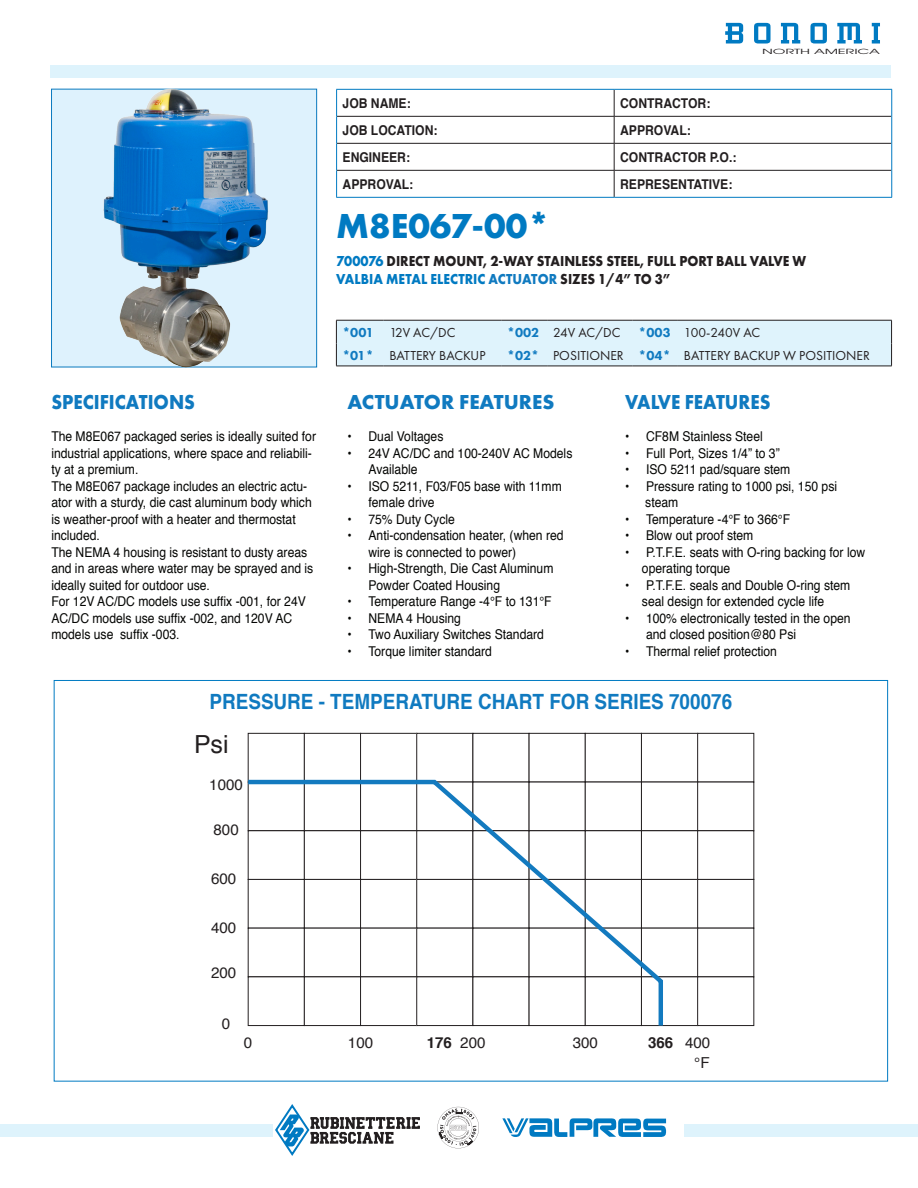
<style>
.page{position:relative;width:918px;height:1188px;background:#fff}
.page>*{position:absolute;margin:0;border:0;box-sizing:border-box;transform-origin:0 0}
.t1{font:700 36px "Futura PT";color:#007ac2}
.t2{font:24.9px "Helvetica";color:#231f20}
.t3{font:700 21px "Helvetica";color:#107ac0;scale:.9 1}
.t4{font:700 21px "Futura PT";color:#107ac0;scale:.9 1}
.t5{font:700 21px "Futura PT";color:#107ac0}
.t6{font:15.15px "Helvetica";color:#231f20}
.t7{font:700 15.15px "Helvetica";color:#231f20}
.t8{font:700 15px "Futura PT";color:#231f20;scale:.9 1}
.t9{font:700 15px "Futura PT";color:#007ac2;scale:.9 1}
.t10{font:13.5px/16.5px "Helvetica";color:#040503;scale:.9 1}
.t11{font:700 13.5px "Helvetica";color:#231f20;scale:.9 1}
.t12{font:13.5px "Futura PT";color:#231f20}
.t13{font:800 13.5px "Futura PT";color:#107ac0}
.t14{font:7.05px "Avant Garde";letter-spacing:-.01em;color:#231f20;scale:2.07 1}
.s1{color:#007ac2}
.s2{color:#107ac0}
.s3{color:#231f20}
</style>
<div class="page">
<div style="left:0;top:1124px;width:353px;height:13px;background:#def3fc"></div>
<div style="left:584px;top:1124px;width:334px;height:13px;background:#def3fc"></div>
<svg style="left:437px;top:1107px;width:42px;height:41px"></svg>
<svg style="left:725px;top:23px;width:18px;height:21px"></svg>
<svg style="left:754px;top:23px;width:17px;height:21px"></svg>
<svg style="left:781px;top:23px;width:19px;height:21px"></svg>
<svg style="left:810px;top:23px;width:17px;height:21px"></svg>
<svg style="left:837px;top:23px;width:25px;height:21px"></svg>
<svg style="left:872px;top:23px;width:8px;height:21px"></svg>
<div style="left:50px;top:65px;width:841px;height:13px;background:#def3fc"></div>
<div style="left:51px;top:89px;width:266px;height:278px;background:#def2fd;border:1px solid #0a7abf"></div>
<svg style="left:614px;top:90px;width:1px;height:107px"></svg>
<hr style="left:337px;top:116px;width:277px;height:1px;background:#231f20">
<hr style="left:614px;top:116px;width:277px;height:1px;background:#231f20">
<hr style="left:337px;top:143px;width:277px;height:1px;background:#231f20">
<hr style="left:614px;top:143px;width:277px;height:1px;background:#231f20">
<hr style="left:337px;top:170px;width:277px;height:1px;background:#231f20">
<hr style="left:614px;top:170px;width:277px;height:1px;background:#231f20">
<hr style="left:336px;top:89px;width:278px;height:1px;background:#007ac2">
<hr style="left:614px;top:89px;width:278px;height:1px;background:#007ac2">
<svg style="left:336px;top:90px;width:1px;height:107px"></svg>
<svg style="left:891px;top:90px;width:1px;height:107px"></svg>
<hr style="left:336px;top:197px;width:278px;height:1px;background:#007ac2">
<hr style="left:614px;top:197px;width:278px;height:1px;background:#007ac2">
<svg style="left:275px;top:1104px;width:145px;height:52px"></svg>
<div style="left:485px;top:1114px;width:198px;height:27px;background:#fff"></div>
<svg style="left:502px;top:1118px;width:164px;height:19px"></svg>
<div style="left:336px;top:320px;width:556px;height:46px;background:#dff3fc"></div>
<hr style="left:336px;top:366px;width:47px;height:1px;background:#231f20">
<hr style="left:383px;top:366px;width:118px;height:1px;background:#231f20">
<hr style="left:501px;top:366px;width:46px;height:1px;background:#231f20">
<hr style="left:547px;top:366px;width:86px;height:1px;background:#231f20">
<hr style="left:633px;top:366px;width:45px;height:1px;background:#231f20">
<hr style="left:678px;top:366px;width:214px;height:1px;background:#231f20">
<img style="left:95px;top:88px;width:178px;height:280px">
<div style="left:248px;top:733px;width:57px;height:49px;border:1px solid #231f20"></div>
<div style="left:304px;top:733px;width:57px;height:49px;border:1px solid #231f20"></div>
<div style="left:360px;top:733px;width:57px;height:49px;border:1px solid #231f20"></div>
<div style="left:417px;top:733px;width:56px;height:49px;border:1px solid #231f20"></div>
<div style="left:473px;top:733px;width:56px;height:49px;border:1px solid #231f20"></div>
<div style="left:529px;top:733px;width:57px;height:49px;border:1px solid #231f20"></div>
<div style="left:585px;top:733px;width:57px;height:49px;border:1px solid #231f20"></div>
<div style="left:641px;top:733px;width:57px;height:49px;border:1px solid #231f20"></div>
<div style="left:697px;top:733px;width:57px;height:49px;border:1px solid #231f20"></div>
<div style="left:641px;top:782px;width:57px;height:49px;border:1px solid #231f20"></div>
<div style="left:697px;top:782px;width:57px;height:49px;border:1px solid #231f20"></div>
<div style="left:641px;top:879px;width:57px;height:49px;border:1px solid #231f20"></div>
<div style="left:697px;top:879px;width:57px;height:49px;border:1px solid #231f20"></div>
<div style="left:641px;top:928px;width:57px;height:49px;border:1px solid #231f20"></div>
<div style="left:697px;top:928px;width:57px;height:49px;border:1px solid #231f20"></div>
<div style="left:641px;top:977px;width:57px;height:49px;border:1px solid #231f20"></div>
<div style="left:697px;top:977px;width:57px;height:49px;border:1px solid #231f20"></div>
<svg style="left:247px;top:778px;width:418px;height:249px"></svg>
<p class="t14" style="left:762px;top:47px;width:58px">NORTH AMERICA</p>
<p class="t4" style="left:51px;top:388px;width:161px">SPECIFICATIONS</p>
<p class="t10" style="left:51px;top:429px;width:296px">The M8E067 packaged series is ideally suited for industrial applications, where space and reliabili&shy;ty at a premium.</p>
<p class="t10" style="left:51px;top:478px;width:291px">The M8E067 package includes an electric actu&shy;ator with a sturdy, die cast aluminum body which is weather-proof with a heater and thermostat included.</p>
<p class="t10" style="left:51px;top:544px;width:293px">The NEMA 4 housing is resistant to dusty areas and in areas where water may be sprayed and is ideally suited for outdoor use.</p>
<p class="t10" style="left:51px;top:594px;width:284px">For 12V AC/DC models use suffix -001, for 24V<br>AC/DC models use suffix -002, and 120V AC models use suffix -003.</p>
<p class="t11" style="left:343px;top:92px;width:77px">JOB NAME:</p>
<p class="t11" style="left:620px;top:92px;width:102px">CONTRACTOR:</p>
<p class="t11" style="left:343px;top:119px;width:107px">JOB LOCATION:</p>
<p class="t11" style="left:620px;top:119px;width:80px">APPROVAL:</p>
<p class="t11" style="left:343px;top:146px;width:77px">ENGINEER:</p>
<p class="t11" style="left:620px;top:146px;width:131px">CONTRACTOR P.O.:</p>
<p class="t11" style="left:343px;top:173px;width:80px">APPROVAL:</p>
<p class="t11" style="left:620px;top:173px;width:126px">REPRESENTATIVE:</p>
<p class="t1" style="left:336px;top:203px;width:216px">M8E067-00*</p>
<p class="t8" style="left:336px;top:252px;width:524px"><span class="s1">700076</span> DIRECT MOUNT, 2-WAY STAINLESS STEEL, FULL PORT BALL VALVE W</p>
<p class="t9" style="left:336px;top:270px;width:373px">VALBIA METAL ELECTRIC <span class="s2">ACTUATOR</span> <span class="s3">SIZES 1/4” TO 3”</span></p>
<p class="t13" style="left:342px;top:324px;width:33px">*001</p>
<p class="t12" style="left:389px;top:324px;width:68px">12V AC/DC</p>
<p class="t13" style="left:507px;top:324px;width:34px">*002</p>
<p class="t12" style="left:553px;top:324px;width:69px">24V AC/DC</p>
<p class="t13" style="left:639px;top:324px;width:34px">*003</p>
<p class="t12" style="left:684px;top:324px;width:78px">100-240V AC</p>
<p class="t13" style="left:342px;top:347px;width:33px">*01*</p>
<p class="t12" style="left:389px;top:347px;width:98px">BATTERY BACKUP</p>
<p class="t13" style="left:507px;top:347px;width:33px">*02*</p>
<p class="t12" style="left:553px;top:347px;width:72px">POSITIONER</p>
<p class="t13" style="left:639px;top:347px;width:33px">*04*</p>
<p class="t12" style="left:684px;top:347px;width:187px">BATTERY BACKUP W POSITIONER</p>
<p class="t5" style="left:347px;top:388px;width:208px">ACTUATOR FEATURES</p>
<p class="t10" style="left:347px;top:429px;width:108px">• Dual Voltages</p>
<p class="t10" style="left:368px;top:445px;width:228px;text-indent:-21px">• 24V AC/DC and 100-240V AC Models<br>Available</p>
<p class="t10" style="left:368px;top:478px;width:216px;text-indent:-21px">• ISO 5211, F03/F05 base with 11mm female drive</p>
<p class="t10" style="left:347px;top:511px;width:121px">• 75% Duty Cycle</p>
<p class="t10" style="left:368px;top:528px;width:218px;text-indent:-21px">• Anti-condensation heater, (when red wire is connected to power)</p>
<p class="t10" style="left:368px;top:561px;width:207px;text-indent:-21px">• High-Strength, Die Cast Aluminum<br>Powder Coated Housing</p>
<p class="t10" style="left:347px;top:594px;width:228px">• Temperature Range -4°F to 131°F</p>
<p class="t10" style="left:347px;top:610px;width:128px">• NEMA 4 Housing</p>
<p class="t10" style="left:347px;top:627px;width:220px">• Two Auxiliary Switches Standard</p>
<p class="t10" style="left:347px;top:643px;width:162px">• Torque limiter standard</p>
<p class="t4" style="left:625px;top:388px;width:163px">VALVE FEATURES</p>
<p class="t10" style="left:625px;top:429px;width:155px">• CF8M Stainless Steel</p>
<p class="t10" style="left:625px;top:445px;width:173px">• Full Port, Sizes 1/4” to 3”</p>
<p class="t10" style="left:625px;top:462px;width:185px">• ISO 5211 pad/square stem</p>
<p class="t10" style="left:645px;top:478px;width:215px;text-indent:-20px">• Pressure rating to 1000 psi, 150 psi steam</p>
<p class="t10" style="left:625px;top:511px;width:185px">• Temperature -4°F to 366°F</p>
<p class="t10" style="left:625px;top:528px;width:144px">• Blow out proof stem</p>
<p class="t10" style="left:642px;top:544px;width:250px;text-indent:-17px">• P.T.F.E. seats with O-ring backing for low operating torque</p>
<p class="t10" style="left:642px;top:577px;width:233px;text-indent:-17px">• P.T.F.E. seals and Double O-ring stem seal design for extended cycle life</p>
<p class="t10" style="left:646px;top:610px;width:229px;text-indent:-21px">• 100% electronically tested in the open and closed position@80 Psi</p>
<p class="t10" style="left:625px;top:643px;width:170px">• Thermal relief protection</p>
<p class="t3" style="left:210px;top:684px;width:582px">PRESSURE - TEMPERATURE CHART FOR SERIES 700076</p>
<p class="t2" style="left:194px;top:725px;width:36px">Psi</p>
<p class="t6" style="left:209px;top:773px;width:35px">1000</p>
<p class="t6" style="left:214px;top:818px;width:27px">800</p>
<p class="t6" style="left:211px;top:867px;width:27px">600</p>
<p class="t6" style="left:211px;top:916px;width:27px">400</p>
<p class="t6" style="left:211px;top:961px;width:27px">200</p>
<p class="t6" style="left:222px;top:1012px;width:10px">0</p>
<p class="t7" style="left:427px;top:1030px;width:27px">176</p>
<p class="t7" style="left:648px;top:1030px;width:27px">366</p>
<p class="t6" style="left:348px;top:1031px;width:27px">100</p>
<p class="t6" style="left:460px;top:1031px;width:27px">200</p>
<p class="t6" style="left:244px;top:1031px;width:10px">0</p>
<p class="t6" style="left:573px;top:1031px;width:27px">300</p>
<p class="t6" style="left:685px;top:1031px;width:27px">400</p>
<p class="t6" style="left:694px;top:1051px;width:17px">°F</p>
</div>
